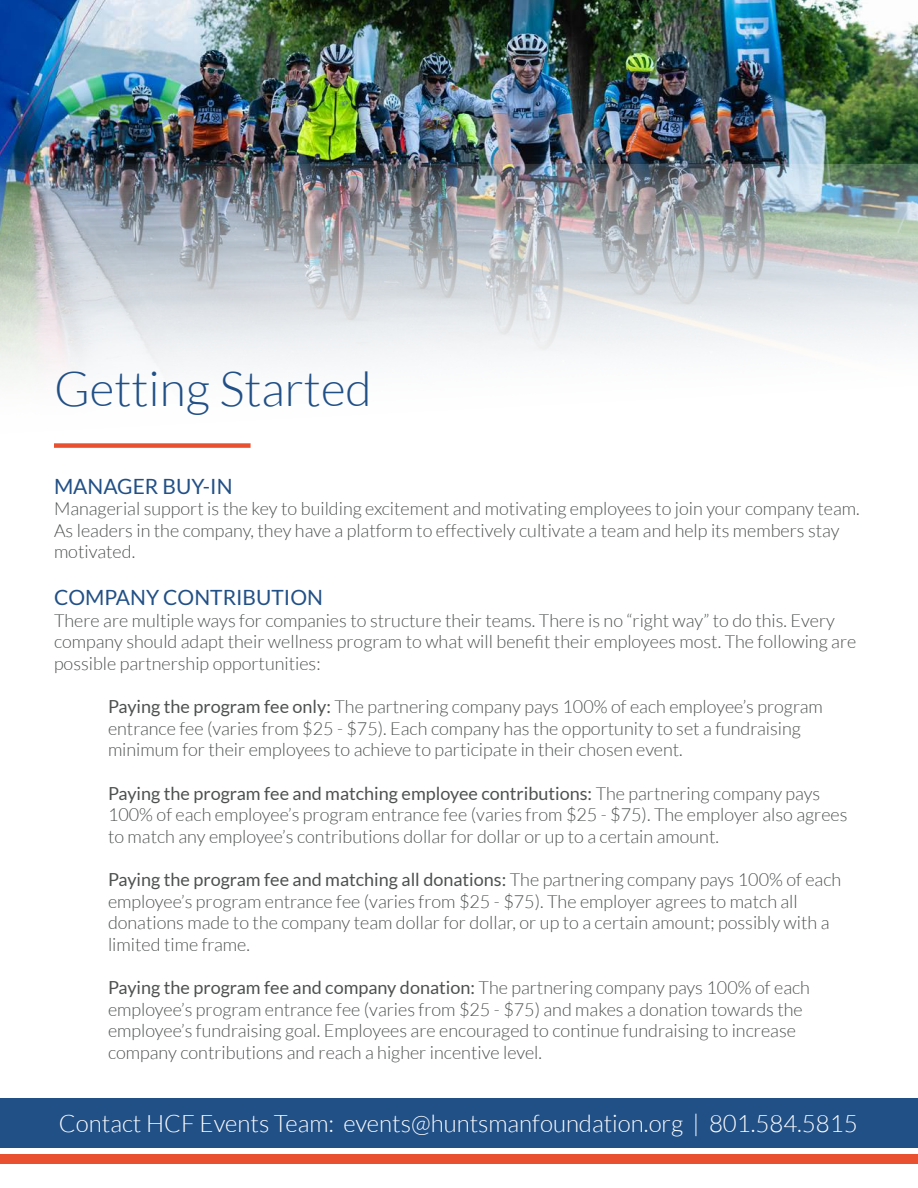
<style>
.page{position:relative;width:918px;height:1188px;background:#fff}
.page>*{position:absolute;margin:0;border:0;box-sizing:border-box;transform-origin:0 0}
.t1{font:300 48px "Lato";color:#215087}
.t2{font:300 24px "Lato";color:#fff}
.t3{font:21px "Lato";color:#215087}
.t4{font:300 18px/21.6px "Lato";color:#4f5151}
.s1{font-weight:400}
</style>
<div class="page">
<div style="left:0;top:1099px;width:918px;height:49px;background:#215087"></div>
<div style="left:0;top:1154px;width:918px;height:9px;background:#e85030"></div>
<img style="left:0;top:0;width:918px;height:164px">
<img style="left:0;top:164px;width:918px;height:214px">
<div style="left:54px;top:443px;width:197px;height:5px;background:#e85030"></div>
<p class="t1" style="left:54px;top:363px;width:319px">Getting Started</p>
<p class="t3" style="left:54px;top:474px;width:180px">MANAGER BUY-IN</p>
<p class="t4" style="left:54px;top:498px;width:807px">Managerial support is the key to building excitement and motivating employees to join your company team.<br>As leaders in the company, they have a platform to effectively cultivate a team and help its members stay motivated.</p>
<p class="t3" style="left:54px;top:586px;width:271px">COMPANY CONTRIBUTION</p>
<p class="t4" style="left:54px;top:610px;width:804px">There are multiple ways for companies to structure their teams. There is no “right way” to do this. Every company should adapt their wellness program to what will benefit their employees most. The following are possible partnership opportunities:</p>
<p class="t4" style="left:108px;top:696px;width:716px"><span class="s1">Paying the program fee only:</span> The partnering company pays 100% of each employee’s program entrance fee (varies from $25 - $75). Each company has the opportunity to set a fundraising minimum for their employees to achieve to participate in their chosen event.</p>
<p class="t4" style="left:108px;top:782px;width:741px"><span class="s1">Paying the program fee and matching employee contributions:</span> The partnering company pays<br>100% of each employee’s program entrance fee (varies from $25 - $75). The employer also agrees to match any employee’s contributions dollar for dollar or up to a certain amount.</p>
<p class="t4" style="left:108px;top:869px;width:735px"><span class="s1">Paying the program fee and matching all donations:</span> The partnering company pays 100% of each employee’s program entrance fee (varies from $25 - $75). The employer agrees to match all donations made to the company team dollar for dollar, or up to a certain amount; possibly with a limited time frame.</p>
<p class="t4" style="left:108px;top:977px;width:704px"><span class="s1">Paying the program fee and company donation:</span> The partnering company pays 100% of each employee’s program entrance fee (varies from $25 - $75) and makes a donation towards the employee’s fundraising goal. Employees are encouraged to continue fundraising to increase company contributions and reach a higher incentive level.</p>
<p class="t2" style="left:59px;top:1110px;width:800px">Contact HCF Events Team: events@huntsmanfoundation.org | 801.584.5815</p>
</div>
